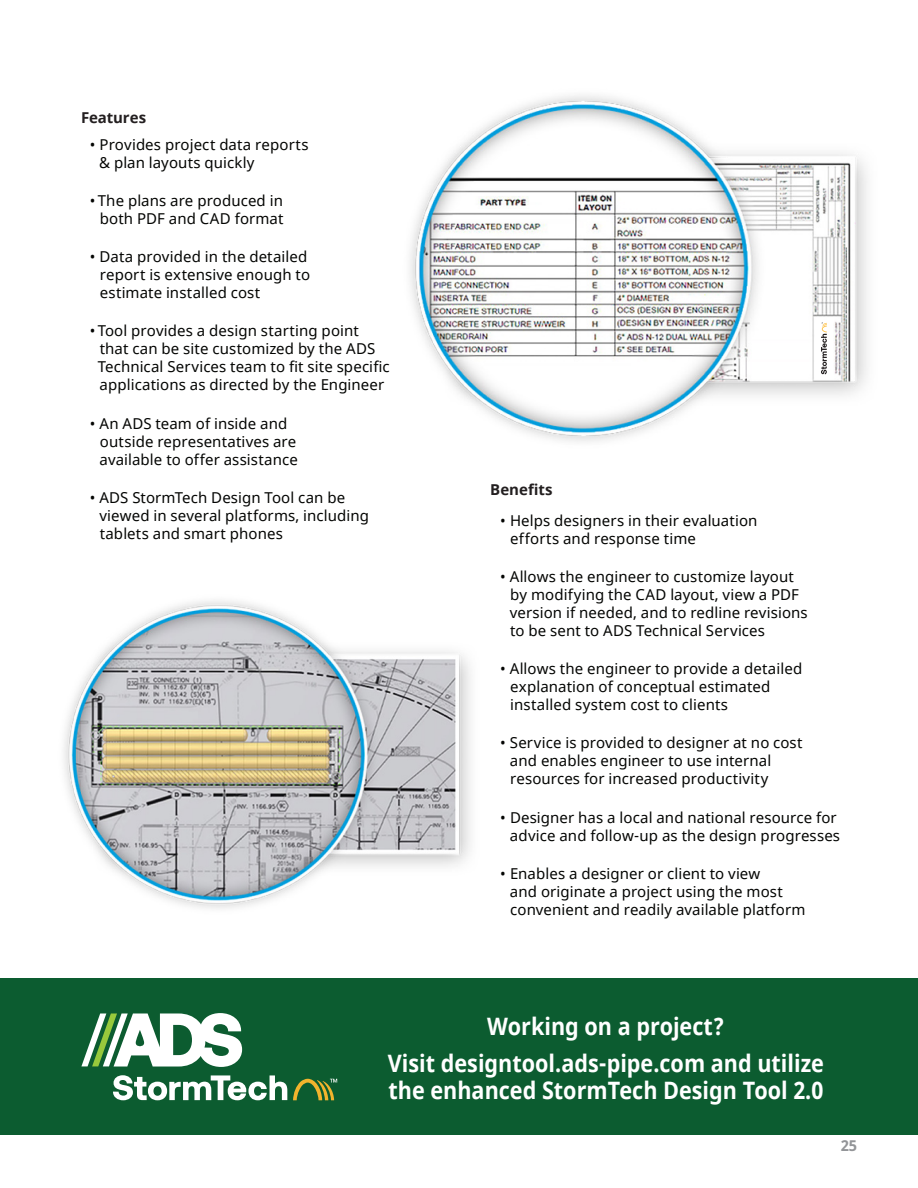
<style>
.page{position:relative;width:918px;height:1188px;background:#fff}
.page>*{position:absolute;margin:0;border:0;box-sizing:border-box;transform-origin:0 0}
.t1{font:700 24px/27px "Noto Sans";color:#fff;scale:.9 1}
.t2{font:15px/18px "Noto Sans";letter-spacing:.005em;color:#040503}
.t3{font:700 15px "Noto Sans";letter-spacing:-.005em;color:#231f20}
.t4{font:700 15px "Noto Sans";color:#939598}
</style>
<div class="page">
<div style="left:0;top:979px;width:918px;height:156px;background:#0c5c30"></div>
<svg style="left:113px;top:1075px;width:174px;height:25px"></svg>
<svg style="left:293px;top:1079px;width:44px;height:21px"></svg>
<svg style="left:81px;top:1013px;width:161px;height:54px"></svg>
<img style="left:64px;top:600px;width:407px;height:309px">
<img style="left:409px;top:95px;width:459px;height:347px">
<div style="left:815px;top:320px;width:17px;height:55px;background:#fff"></div>
<svg style="left:821px;top:322px;width:6px;height:52px"></svg>
<p class="t3" style="left:81px;top:107px;width:67px">Features</p>
<p class="t2" style="left:99px;top:136px;width:211px;text-indent:-9px">• Provides project data reports &amp; plan layouts quickly</p>
<p class="t2" style="left:90px;top:192px;width:195px;text-align:right">• The plans are produced in both PDF and CAD format</p>
<p class="t2" style="left:100px;top:248px;width:212px;text-indent:-10px">• Data provided in the detailed report is extensive enough to estimate installed cost</p>
<p class="t2" style="left:98px;top:322px;width:294px;text-indent:-8px">• Tool provides a design starting point that can be site customized by the ADS Technical Services team to fit site specific applications as directed by the Engineer</p>
<p class="t2" style="left:100px;top:415px;width:200px;text-indent:-10px">• An ADS team of inside and outside representatives are available to offer assistance</p>
<p class="t2" style="left:99px;top:489px;width:271px;text-indent:-10px">• ADS StormTech Design Tool can be viewed in several platforms, including tablets and smart phones</p>
<p class="t3" style="left:490px;top:479px;width:64px">Benefits</p>
<p class="t2" style="left:510px;top:512px;width:249px;text-indent:-10px">• Helps designers in their evaluation efforts and response time</p>
<p class="t2" style="left:510px;top:568px;width:300px;text-indent:-10px">• Allows the engineer to customize layout by modifying the CAD layout, view a PDF version if needed, and to redline revisions to be sent to ADS Technical Services</p>
<p class="t2" style="left:510px;top:660px;width:293px;text-indent:-10px">• Allows the engineer to provide a detailed explanation of conceptual estimated installed system cost to clients</p>
<p class="t2" style="left:510px;top:735px;width:294px;text-indent:-10px">• Service is provided to designer at no cost and enables engineer to use internal resources for increased productivity</p>
<p class="t2" style="left:500px;top:809px;width:342px;text-align:right">• Designer has a local and national resource for advice and follow-up as the design progresses</p>
<p class="t2" style="left:510px;top:865px;width:297px;text-indent:-10px">• Enables a designer or client to view<br>and originate a project using the most convenient and readily available platform</p>
<p class="t1" style="left:487px;top:1013px;width:265px">Working on a project?</p>
<p class="t1" style="left:388px;top:1051px;width:486px">Visit designtool.ads-pipe.com and utilize the enhanced StormTech Design Tool 2.0</p>
<p class="t4" style="left:841px;top:1135px;width:18px">25</p>
</div>
